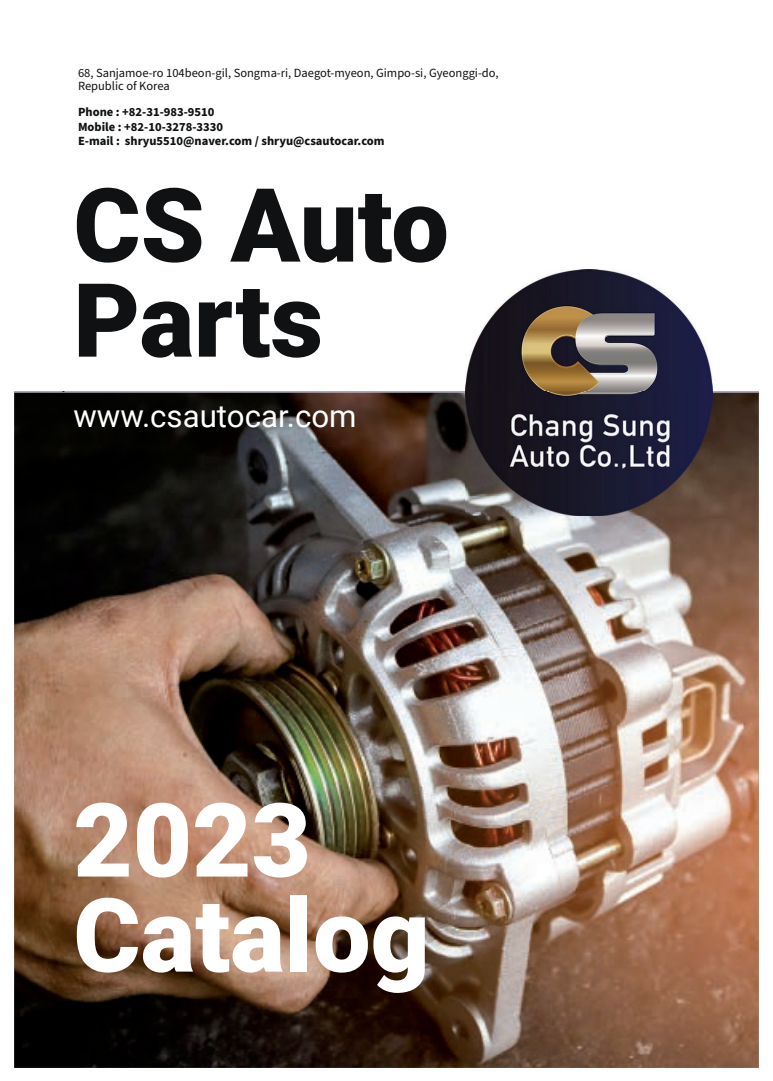
<style>
.page{position:relative;width:773px;height:1081px;background:#fff}
.page>*{position:absolute;margin:0;border:0;box-sizing:border-box;transform-origin:0 0}
.t1{font:900 102.5px/95px "Roboto";color:#0f1113}
.t2{font:900 102.5px/95px "Roboto";color:#fff}
.t3{font:31.25px "Roboto";color:#fff}
.t4{font:700 12.5px/14.6px "Source Sans Pro";color:#0f1113}
.t5{font:12.5px/13.8px "Source Sans Pro";color:#0f1113}
</style>
<div class="page">
<img style="left:14px;top:393px;width:744px;height:675px">
<img style="left:466px;top:270px;width:246px;height:246px">
<p class="t5" style="left:78px;top:66px;width:422px">68, Sanjamoe-ro 104beon-gil, Songma-ri, Daegot-myeon, Gimpo-si, Gyeonggi-do,<br>Republic of Korea</p>
<p class="t4" style="left:78px;top:105px;width:308px">Phone : +82-31-983-9510<br>Mobile : +82-10-3278-3330<br>E-mail : shryu5510@naver.com / shryu@csautocar.com</p>
<h1 class="t1" style="left:73px;top:174px;width:377px">CS Auto<br>Parts</h1>
<h2 class="t3" style="left:73px;top:394px;width:285px">www.csautocar.com</h2>
<h1 class="t2" style="left:73px;top:789px;width:357px">2023<br>Catalog</h1>
</div>
